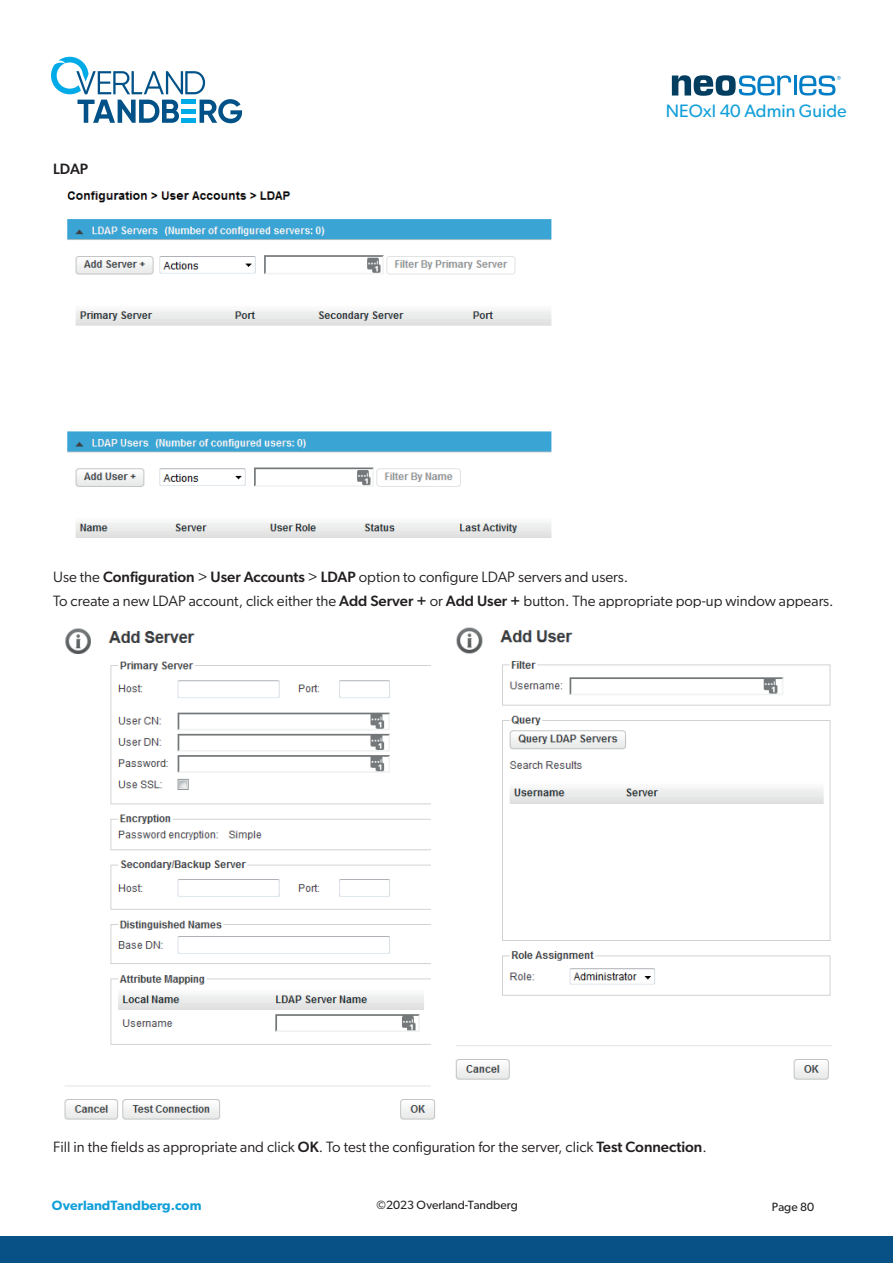
<style>
.page{position:relative;width:893px;height:1263px;background:#fff}
.page>*{position:absolute;margin:0;border:0;box-sizing:border-box;transform-origin:0 0}
.t1{font:18px "Gibson";color:#119fd9}
.t2{font:15px/24.5px "Gibson";color:#231f20}
.t3{font:500 15px "Gibson";color:#231f20}
.t4{font:600 13.5px "Gibson";color:#119fd9}
.t5{font:12px "Gibson";color:#231f20}
.s1{font-weight:500}
</style>
<div class="page">
<svg style="left:51px;top:57px;width:191px;height:66px"></svg>
<div style="left:0;top:1236px;width:893px;height:27px;background:#075187"></div>
<hr style="left:794px;top:76px;width:3px;height:19px;background:#007dc5">
<svg style="left:672px;top:75px;width:119px;height:21px"></svg>
<svg style="left:799px;top:75px;width:42px;height:20px"></svg>
<img style="left:67px;top:191px;width:485px;height:347px">
<img style="left:64px;top:628px;width:371px;height:492px">
<img style="left:432px;top:627px;width:400px;height:462px">
<p class="t3" style="left:53px;top:159px;width:37px">LDAP</p>
<p class="t1" style="left:666px;top:100px;width:182px">NEOxl 40 Admin Guide</p>
<p class="t2" style="left:53px;top:564px;width:782px">Use the <span class="s1">Configuration</span> &gt; <span class="s1">User Accounts</span> &gt; <span class="s1">LDAP</span> option to configure LDAP servers and users.<br>To create a new LDAP account, click either the <span class="s1">Add Server +</span> or <span class="s1">Add User +</span> button. The appropriate pop-up window appears.</p>
<p class="t2" style="left:53px;top:1134px;width:655px">Fill in the fields as appropriate and click <span class="s1">OK</span>. To test the configuration for the server, click <span class="s1">Test Connection</span>.</p>
<p class="t4" style="left:52px;top:1197px;width:151px">OverlandTandberg.com</p>
<p class="t5" style="left:377px;top:1197px;width:143px">©2023 Overland-Tandberg</p>
<p class="t5" style="left:772px;top:1199px;width:44px">Page 80</p>
</div>
